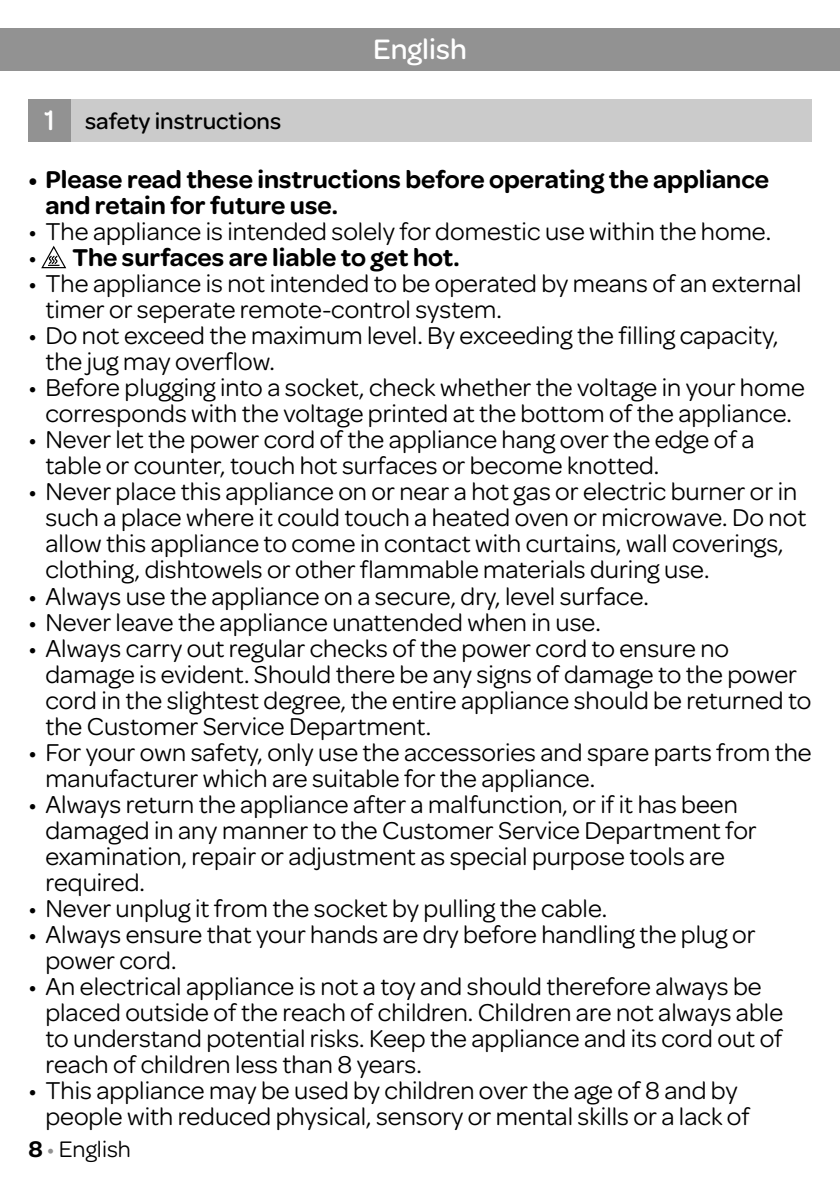
<style>
.page{position:relative;width:840px;height:1191px;background:#fff}
.page>*{position:absolute;margin:0;border:0;box-sizing:border-box;transform-origin:0 0}
.t1{font:500 30px "Omnes";color:#fff}
.t2{font:26px/26px "Omnes";color:#000}
.t3{font:600 26px/26px "Omnes";color:#000}
.t4{font:500 24px "Omnes";color:#000}
.t5{font:24px "Omnes";color:#000}
.s1{font-size:30px;color:#fff}
.s2{font-weight:400}
.s3{font-weight:600}
.s4{color:#929292}
</style>
<div class="page">
<div style="left:0;top:28px;width:839px;height:43px;background:#929292"></div>
<div style="left:57px;top:99px;width:754px;height:43px;background:#cbcbcb"></div>
<div style="left:28px;top:99px;width:43px;height:43px;background:#929292"></div>
<svg style="left:41px;top:245px;width:26px;height:24px"></svg>
<p class="t4" style="left:44px;top:104px;width:238px"><span class="s1">1</span> safety instructions</p>
<p class="t1" style="left:373px;top:29px;width:95px">English</p>
<p class="t3" style="left:45px;top:165px;width:724px;text-indent:-17px">• Please read these instructions before operating the appliance and retain for future use.</p>
<p class="t2" style="left:28px;top:217px;width:744px">• The appliance is intended solely for domestic use within the home.</p>
<p class="t3" style="left:28px;top:243px;width:433px"><span class="s2">•</span> The surfaces are liable to get hot.</p>
<p class="t2" style="left:45px;top:269px;width:757px;text-indent:-17px">• The appliance is not intended to be operated by means of an external timer or seperate remote-control system.</p>
<p class="t2" style="left:45px;top:321px;width:734px;text-indent:-17px">• Do not exceed the maximum level. By exceeding the filling capacity, the jug may overflow.</p>
<p class="t2" style="left:28px;top:373px;width:777px;text-align:center">• Before plugging into a socket, check whether the voltage in your home corresponds with the voltage printed at the bottom of the appliance.</p>
<p class="t2" style="left:45px;top:425px;width:710px;text-indent:-17px">• Never let the power cord of the appliance hang over the edge of a table or counter, touch hot surfaces or become knotted.</p>
<p class="t2" style="left:45px;top:477px;width:762px;text-indent:-17px">• Never place this appliance on or near a hot gas or electric burner or in such a place where it could touch a heated oven or microwave. Do not allow this appliance to come in contact with curtains, wall coverings, clothing, dishtowels or other flammable materials during use.</p>
<p class="t2" style="left:28px;top:581px;width:621px">• Always use the appliance on a secure, dry, level surface.</p>
<p class="t2" style="left:28px;top:607px;width:573px">• Never leave the appliance unattended when in use.</p>
<p class="t2" style="left:45px;top:633px;width:767px;text-indent:-17px">• Always carry out regular checks of the power cord to ensure no damage is evident. Should there be any signs of damage to the power cord in the slightest degree, the entire appliance should be returned to the Customer Service Department.</p>
<p class="t2" style="left:45px;top:737px;width:767px;text-indent:-17px">• For your own safety, only use the accessories and spare parts from the manufacturer which are suitable for the appliance.</p>
<p class="t2" style="left:45px;top:789px;width:712px;text-indent:-17px">• Always return the appliance after a malfunction, or if it has been damaged in any manner to the Customer Service Department for examination, repair or adjustment as special purpose tools are required.</p>
<p class="t2" style="left:28px;top:893px;width:580px">• Never unplug it from the socket by pulling the cable.</p>
<p class="t2" style="left:45px;top:919px;width:711px;text-indent:-17px">• Always ensure that your hands are dry before handling the plug or power cord.</p>
<p class="t2" style="left:45px;top:971px;width:738px;text-indent:-17px">• An electrical appliance is not a toy and should therefore always be placed outside of the reach of children. Children are not always able to understand potential risks. Keep the appliance and its cord out of reach of children less than 8 years.</p>
<p class="t2" style="left:45px;top:1075px;width:706px;text-indent:-17px">• This appliance may be used by children over the age of 8 and by people with reduced physical, sensory or mental skills or a lack of</p>
<p class="t5" style="left:28px;top:1132px;width:104px"><span class="s3">8</span> <span class="s4">•</span> English</p>
</div>
